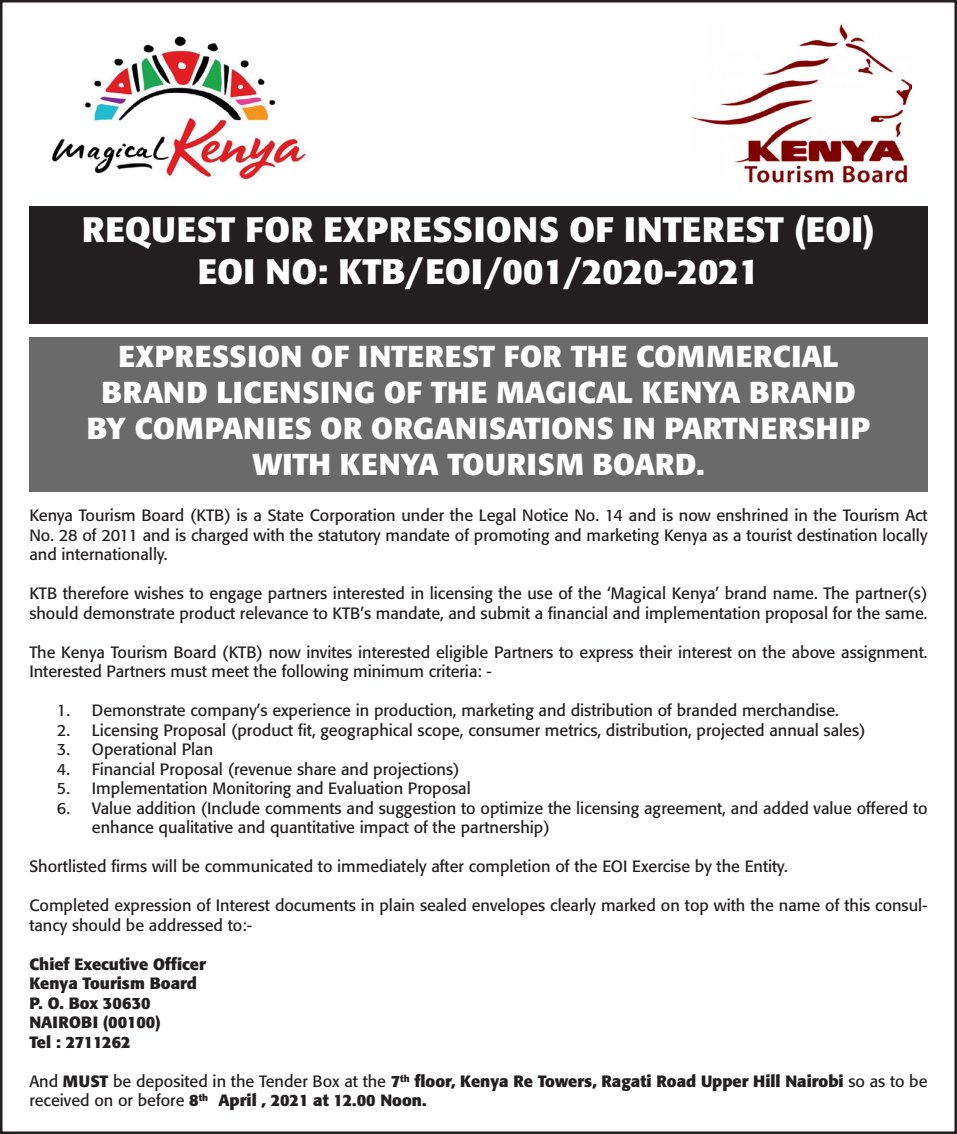
<style>
.page{position:relative;width:957px;height:1134px;background:#fff}
.page>*{position:absolute;margin:0;border:0;box-sizing:border-box;transform-origin:0 0}
.t1{font:700 35px "Formata";letter-spacing:.02em;color:#fff}
.t2{font:700 35px "Formata";color:#fff}
.t3{font:700 30px/36px "Formata";letter-spacing:.02em;color:#fff;text-align:center}
.t4{font:16.25px/19.5px "Formata";color:#231f20}
.t5{font:700 16.25px/19.5px "Formata";color:#231f20}
.t6{font:700 16.25px "Formata";letter-spacing:-.02em;color:#231f20}
.s1{font-weight:400}
</style>
<div class="page">
<div style="left:29px;top:206px;width:898px;height:118px;background:#231f20"></div>
<div style="left:29px;top:337px;width:898px;height:155px;background:#696a69"></div>
<img style="left:691px;top:23px;width:220px;height:160px">
<img style="left:51px;top:36px;width:256px;height:144px">
<p class="t1" style="left:82px;top:208px;width:794px">REQUEST FOR EXPRESSIONS OF INTEREST (EOI)</p>
<p class="t2" style="left:198px;top:250px;width:563px">EOI NO: KTB/EOI/001/2020-2021</p>
<p class="t3" style="left:87px;top:338px;width:785px">EXPRESSION OF INTEREST FOR THE COMMERCIAL BRAND LICENSING OF THE MAGICAL KENYA BRAND BY COMPANIES OR ORGANISATIONS IN PARTNERSHIP WITH KENYA TOURISM BOARD.</p>
<p class="t4" style="left:29px;top:506px;width:900px;text-align:justify">Kenya Tourism Board (KTB) is a State Corporation under the Legal Notice No. 14 and is now enshrined in the Tourism Act No. 28 of 2011 and is charged with the statutory mandate of promoting and marketing Kenya as a tourist destination locally and internationally.</p>
<p class="t4" style="left:29px;top:584px;width:899px">KTB therefore wishes to engage partners interested in licensing the use of the ‘Magical Kenya’ brand name. The partner(s) should demonstrate product relevance to KTB’s mandate, and submit a financial and implementation proposal for the same.</p>
<p class="t4" style="left:29px;top:642px;width:899px">The Kenya Tourism Board (KTB) now invites interested eligible Partners to express their interest on the above assignment.<br>Interested Partners must meet the following minimum criteria: -</p>
<p class="t4" style="left:57px;top:701px;width:783px">1. Demonstrate company’s experience in production, marketing and distribution of branded merchandise.</p>
<p class="t4" style="left:57px;top:720px;width:810px">2. Licensing Proposal (product fit, geographical scope, consumer metrics, distribution, projected annual sales)</p>
<p class="t4" style="left:57px;top:740px;width:158px">3. Operational Plan</p>
<p class="t4" style="left:57px;top:759px;width:404px">4. Financial Proposal (revenue share and projections)</p>
<p class="t4" style="left:57px;top:779px;width:415px">5. Implementation Monitoring and Evaluation Proposal</p>
<p class="t4" style="left:92px;top:798px;width:837px;text-indent:-35px">6. Value addition (Include comments and suggestion to optimize the licensing agreement, and added value offered to enhance qualitative and quantitative impact of the partnership)</p>
<p class="t4" style="left:29px;top:857px;width:760px">Shortlisted firms will be communicated to immediately after completion of the EOI Exercise by the Entity.</p>
<p class="t4" style="left:29px;top:896px;width:899px">Completed expression of Interest documents in plain sealed envelopes clearly marked on top with the name of this consul&shy;tancy should be addressed to:-</p>
<p class="t5" style="left:29px;top:954px;width:178px">Chief Executive Officer</p>
<p class="t5" style="left:29px;top:974px;width:169px">Kenya Tourism Board</p>
<p class="t5" style="left:29px;top:993px;width:123px">P. O. Box 30630</p>
<p class="t5" style="left:29px;top:1013px;width:133px">NAIROBI (00100)</p>
<p class="t6" style="left:29px;top:1032px;width:103px">Tel : 2711262</p>
<p class="t5" style="left:29px;top:1071px;width:899px"><span class="s1">And</span> MUST <span class="s1">be deposited in the Tender Box at the</span> 7<sup>th</sup> floor, Kenya Re Towers, Ragati Road Upper Hill Nairobi <span class="s1">so as to be received on or before</span> 8<sup>th</sup> April , 2021 at 12.00 Noon.</p>
</div>
